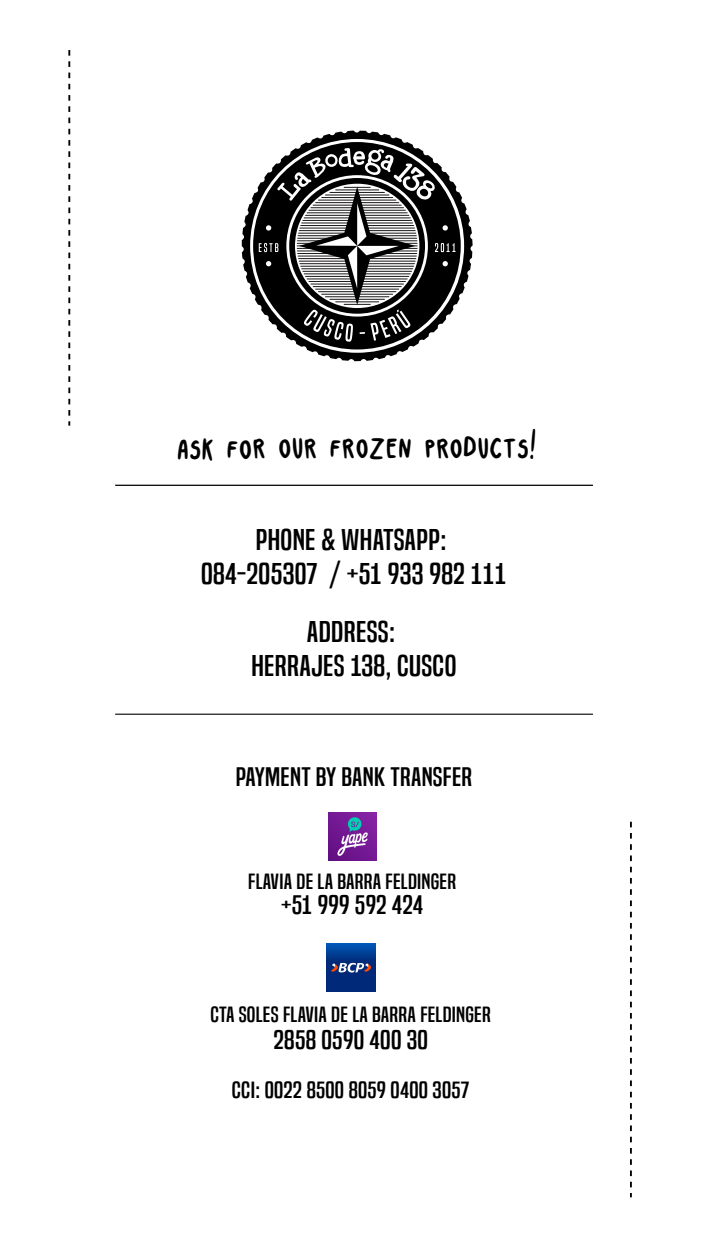
<style>
.page{position:relative;width:705px;height:1255px;background:#fff}
.page>*{position:absolute;margin:0;border:0;box-sizing:border-box;transform-origin:0 0}
.t1{font:43.75px "Kap";color:#000}
.t2{font:28px/33.6px "Built Titling Rg";letter-spacing:.01em;color:#000;text-align:center;scale:1.25 1}
.t3{font:25px "Built Titling Rg";letter-spacing:.01em;color:#000;scale:1.25 1}
.t4{font:21.88px "Built Titling Rg";letter-spacing:.01em;color:#000;scale:1.25 1}
.t5{font:20.56px "Built Titling Rg";letter-spacing:.01em;color:#000;scale:1.25 1}
</style>
<div class="page">
<img style="left:328px;top:812px;width:48px;height:48px">
<img style="left:326px;top:943px;width:49px;height:49px">
<svg style="left:68px;top:50px;width:2px;height:376px"></svg>
<svg style="left:630px;top:822px;width:1px;height:375px"></svg>
<svg style="left:242px;top:131px;width:230px;height:230px"></svg>
<svg style="left:250px;top:139px;width:214px;height:214px"></svg>
<div style="left:253px;top:142px;width:207px;height:207px;background:#000;border-radius:50%"></div>
<svg style="left:259px;top:148px;width:196px;height:194px"></svg>
<hr style="left:115px;top:485px;width:477px;height:1px;background:#000">
<hr style="left:115px;top:714px;width:477px;height:1px;background:#1d1d1b">
<h1 class="t1" style="left:177px;top:425px;width:361px">ask for our frozen products!</h1>
<p class="t2" style="left:201px;top:523px;width:246px">PHONE &amp; WHATSAPP:<br>084-205307 / +51 933 982 111</p>
<p class="t2" style="left:251px;top:615px;width:165px">ADDRESS:<br>HERRAJES 138, CUSCO</p>
<p class="t3" style="left:236px;top:762px;width:190px">PAYMENT BY BANK TRANSFER</p>
<p class="t5" style="left:248px;top:869px;width:168px">FLAVIA DE LA BARRA FELDINGER</p>
<p class="t3" style="left:281px;top:890px;width:115px">+51 999 592 424</p>
<p class="t5" style="left:210px;top:1002px;width:226px">CTA SOLES FLAVIA DE LA BARRA FELDINGER</p>
<p class="t3" style="left:273px;top:1024px;width:125px">2858 0590 400 30</p>
<p class="t4" style="left:232px;top:1077px;width:191px">CCI: 0022 8500 8059 0400 3057</p>
</div>
